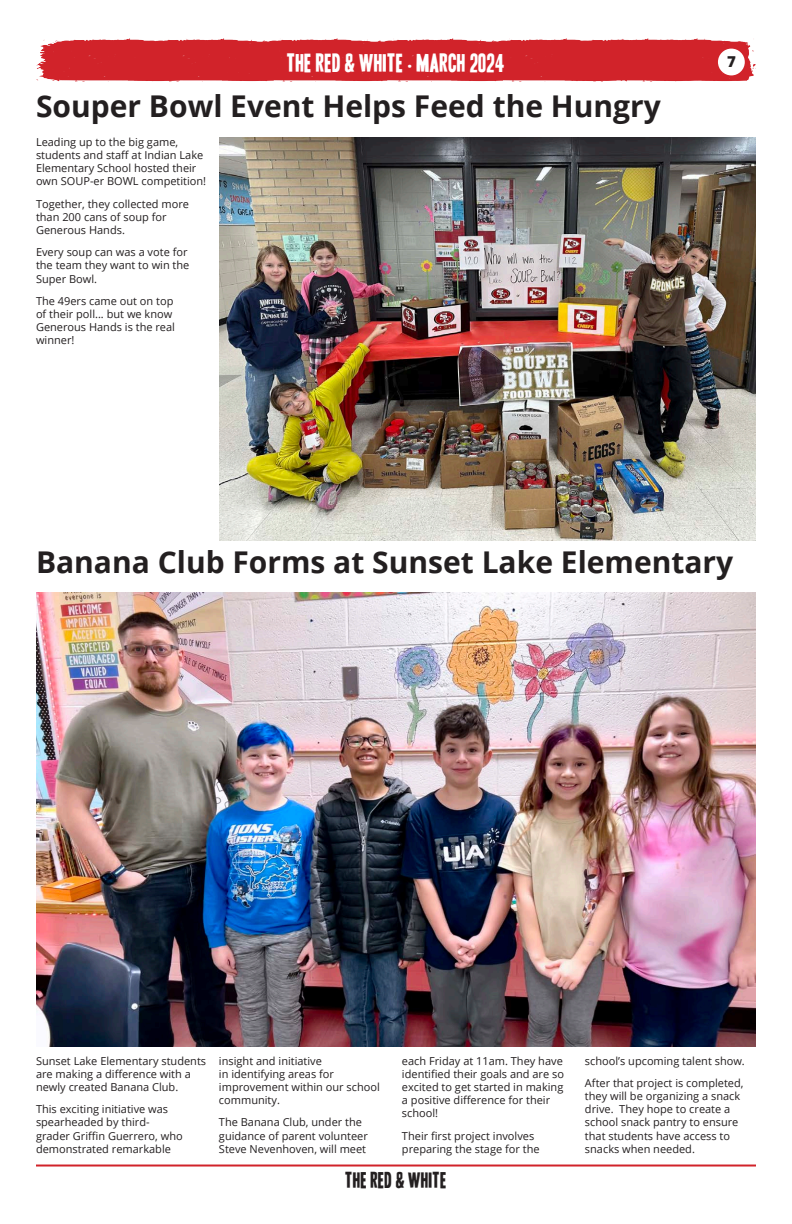
<style>
.page{position:relative;width:792px;height:1224px;background:#fff}
.page>*{position:absolute;margin:0;border:0;box-sizing:border-box;transform-origin:0 0}
.t1{font:700 30px "Open Sans";color:#231f20}
.t2{font:23px "Vivela Rivoluzione Vivela Rivoluz";color:#fff}
.t3{font:20px "Vivela Rivoluzione Vivela Rivoluz";color:#231f20}
.t4{font:800 15px "Open Sans";color:#231f20}
.t5{font:11px/13.2px "Open Sans";color:#231f20}
.s1{font-family:"Open Sans";font-weight:800;font-size:16px}
</style>
<div class="page">
<hr style="left:36px;top:1165px;width:720px;height:2px;background:#d1232a">
<img style="left:36px;top:38px;width:720px;height:44px">
<div style="left:718px;top:49px;width:27px;height:26px;background:#fff;border-radius:50%"></div>
<img style="left:219px;top:137px;width:537px;height:403px">
<img style="left:36px;top:593px;width:720px;height:453px">
<h2 class="t2" style="left:287px;top:53px;width:220px">THE RED &amp; WHITE <span class="s1">·</span> MARCH 2024</h2>
<h3 class="t4" style="left:727px;top:50px;width:10px">7</h3>
<p class="t1" style="left:36px;top:85px;width:626px">Souper Bowl Event Helps Feed the Hungry</p>
<p class="t5" style="left:36px;top:135px;width:172px">Leading up to the big game, students and staff at Indian Lake<br>Elementary School hosted their own SOUP-er BOWL competition!</p>
<p class="t5" style="left:36px;top:197px;width:155px">Together, they collected more than 200 cans of soup for<br>Generous Hands.</p>
<p class="t5" style="left:36px;top:245px;width:155px">Every soup can was a vote for the team they want to win the<br>Super Bowl.</p>
<p class="t5" style="left:36px;top:294px;width:141px">The 49ers came out on top of their poll... but we know<br>Generous Hands is the real winner!</p>
<p class="t1" style="left:36px;top:541px;width:699px">Banana Club Forms at Sunset Lake Elementary</p>
<p class="t5" style="left:36px;top:1054px;width:172px">Sunset Lake Elementary students are making a difference with a newly created Banana Club.</p>
<p class="t5" style="left:36px;top:1102px;width:148px">This exciting initiative was spearheaded by third&shy;grader Griffin Guerrero, who demonstrated remarkable</p>
<p class="t5" style="left:219px;top:1054px;width:162px">insight and initiative<br>in identifying areas for improvement within our school community.</p>
<p class="t5" style="left:219px;top:1116px;width:150px">The Banana Club, under the guidance of parent volunteer<br>Steve Nevenhoven, will meet</p>
<p class="t5" style="left:402px;top:1054px;width:164px">each Friday at 11am. They have identified their goals and are so excited to get started in making a positive difference for their school!</p>
<p class="t5" style="left:402px;top:1129px;width:139px">Their first project involves preparing the stage for the</p>
<h3 class="t3" style="left:345px;top:1171px;width:103px">THE RED &amp; WHITE</h3>
<p class="t5" style="left:585px;top:1054px;width:161px">school’s upcoming talent show.</p>
<p class="t5" style="left:585px;top:1076px;width:160px">After that project is completed, they will be organizing a snack drive. They hope to create a school snack pantry to ensure that students have access to snacks when needed.</p>
</div>
